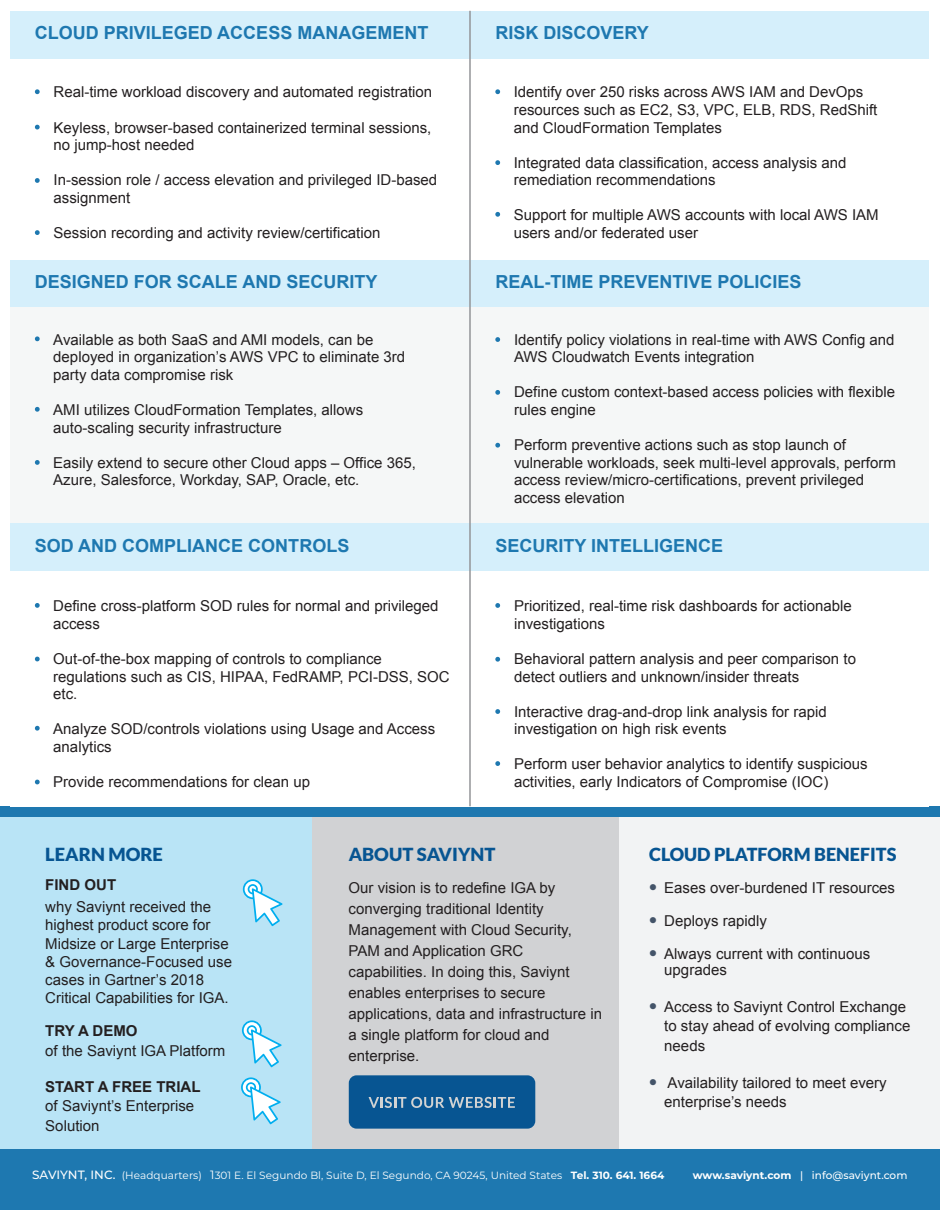
<style>
.page{position:relative;width:940px;height:1210px;background:#fff}
.page>*{position:absolute;margin:0;border:0;box-sizing:border-box;transform-origin:0 0}
.t1{font:700 18px "Arial";color:#1e78b0}
.t2{font:900 18px "Lato";color:#075592}
.t3{font:15px/17.5px "Arial";color:#231f20}
.t4{font:700 15px "Arial";color:#231f20}
.t5{font:10.5px "Montserrat";letter-spacing:.005em;color:#fff}
.t6{font:500 10.5px "Montserrat";letter-spacing:.005em;color:#fff}
.s1{color:#445469}
.s2{font-weight:500;font-size:12px}
.s3{font-size:12px}
.s4{font-weight:700}
</style>
<div class="page">
<div style="left:619px;top:816px;width:321px;height:334px;background:#f2f3f4"></div>
<div style="left:311px;top:816px;width:308px;height:334px;background:#d1d2d4"></div>
<div style="left:0;top:816px;width:311px;height:334px;background:#b9e4f6"></div>
<svg style="left:243px;top:879px;width:39px;height:47px"></svg>
<svg style="left:242px;top:1020px;width:39px;height:47px"></svg>
<svg style="left:241px;top:1077px;width:40px;height:47px"></svg>
<div style="left:349px;top:1075px;width:186px;height:53px;background:#075592;border-radius:8px"></div>
<svg style="left:368px;top:1097px;width:147px;height:11px"></svg>
<div style="left:0;top:1150px;width:940px;height:60px;background:#1e78b0"></div>
<div style="left:11px;top:11px;width:918px;height:48px;background:#d5effb"></div>
<svg style="left:35px;top:89px;width:5px;height:5px"></svg>
<svg style="left:35px;top:178px;width:5px;height:5px"></svg>
<svg style="left:35px;top:125px;width:5px;height:4px"></svg>
<svg style="left:35px;top:230px;width:5px;height:5px"></svg>
<svg style="left:495px;top:89px;width:5px;height:5px"></svg>
<svg style="left:495px;top:212px;width:5px;height:5px"></svg>
<svg style="left:495px;top:160px;width:5px;height:5px"></svg>
<div style="left:11px;top:259px;width:918px;height:48px;background:#d5effb"></div>
<div style="left:11px;top:307px;width:918px;height:216px;background:#f5f7f7"></div>
<svg style="left:35px;top:336px;width:5px;height:5px"></svg>
<svg style="left:35px;top:460px;width:5px;height:5px"></svg>
<svg style="left:35px;top:407px;width:5px;height:5px"></svg>
<div style="left:11px;top:523px;width:918px;height:48px;background:#d5effb"></div>
<div style="left:0;top:806px;width:940px;height:10px;background:#1e78b0"></div>
<svg style="left:35px;top:603px;width:5px;height:5px"></svg>
<svg style="left:35px;top:779px;width:5px;height:5px"></svg>
<svg style="left:35px;top:726px;width:5px;height:4px"></svg>
<svg style="left:35px;top:656px;width:5px;height:5px"></svg>
<hr style="left:469px;top:11px;width:2px;height:795px;background:#939598">
<svg style="left:495px;top:337px;width:5px;height:5px"></svg>
<svg style="left:495px;top:443px;width:5px;height:4px"></svg>
<svg style="left:495px;top:603px;width:5px;height:5px"></svg>
<svg style="left:495px;top:709px;width:5px;height:5px"></svg>
<svg style="left:495px;top:657px;width:5px;height:4px"></svg>
<svg style="left:495px;top:761px;width:5px;height:5px"></svg>
<svg style="left:495px;top:390px;width:5px;height:5px"></svg>
<p class="t1" style="left:35px;top:21px;width:395px">CLOUD PRIVILEGED ACCESS MANAGEMENT</p>
<p class="t3" style="left:54px;top:83px;width:380px">Real-time workload discovery and automated registration</p>
<p class="t3" style="left:54px;top:119px;width:379px">Keyless, browser-based containerized terminal sessions, no jump-host needed</p>
<p class="t3" style="left:54px;top:171px;width:385px">In-session role / access elevation and privileged ID-based assignment</p>
<p class="t3" style="left:54px;top:224px;width:328px">Session recording and activity review/certification</p>
<p class="t1" style="left:35px;top:270px;width:344px">DESIGNED FOR SCALE AND SECURITY</p>
<p class="t3" style="left:53px;top:331px;width:353px">Available as both SaaS and AMI models, can be deployed in organization’s AWS VPC to eliminate 3rd party data compromise risk</p>
<p class="t3" style="left:53px;top:401px;width:311px">AMI utilizes CloudFormation Templates, allows auto-scaling security infrastructure</p>
<p class="t3" style="left:53px;top:454px;width:364px">Easily extend to secure other Cloud apps – Office 365,<br>Azure, Salesforce, Workday, SAP, Oracle, etc.</p>
<p class="t1" style="left:35px;top:533px;width:316px">SOD AND COMPLIANCE CONTROLS</p>
<p class="t3" style="left:53px;top:597px;width:387px">Define cross-platform SOD rules for normal and privileged access</p>
<p class="t3" style="left:53px;top:650px;width:398px">Out-of-the-box mapping of controls to compliance regulations such as CIS, HIPAA, FedRAMP, PCI-DSS, SOC etc.</p>
<p class="t3" style="left:53px;top:720px;width:383px">Analyze SOD/controls violations using Usage and Access analytics</p>
<p class="t3" style="left:53px;top:773px;width:258px">Provide recommendations for clean up</p>
<p class="t1" style="left:495px;top:21px;width:155px">RISK DISCOVERY</p>
<p class="t3" style="left:514px;top:83px;width:365px">Identify over 250 risks across AWS IAM and DevOps resources such as EC2, S3, VPC, ELB, RDS, RedShift and CloudFormation Templates</p>
<p class="t3" style="left:514px;top:154px;width:334px">Integrated data classification, access analysis and remediation recommendations</p>
<p class="t3" style="left:514px;top:206px;width:366px">Support for multiple AWS accounts with local AWS IAM users and/or federated user</p>
<p class="t1" style="left:495px;top:270px;width:308px">REAL-TIME PREVENTIVE POLICIES</p>
<p class="t3" style="left:514px;top:331px;width:382px">Identify policy violations in real-time with AWS Config and<br>AWS Cloudwatch Events integration</p>
<p class="t3" style="left:514px;top:383px;width:382px">Define custom context-based access policies with flexible rules engine</p>
<p class="t3" style="left:514px;top:436px;width:383px">Perform preventive actions such as stop launch of vulnerable workloads, seek multi-level approvals, perform access review/micro-certifications, prevent privileged access elevation</p>
<p class="t1" style="left:495px;top:533px;width:229px">SECURITY INTELLIGENCE</p>
<p class="t3" style="left:514px;top:597px;width:339px">Prioritized, real-time risk dashboards for actionable investigations</p>
<p class="t3" style="left:514px;top:650px;width:343px">Behavioral pattern analysis and peer comparison to detect outliers and unknown/insider threats</p>
<p class="t3" style="left:514px;top:703px;width:314px">Interactive drag-and-drop link analysis for rapid investigation on high risk events</p>
<p class="t3" style="left:514px;top:755px;width:355px">Perform user behavior analytics to identify suspicious activities, early Indicators of Compromise (IOC)</p>
<p class="t2" style="left:45px;top:844px;width:119px">LEARN MORE</p>
<p class="t2" style="left:349px;top:844px;width:148px">ABOUT SAVIYNT</p>
<p class="t2" style="left:649px;top:844px;width:249px">CLOUD PLATFORM BENEFITS</p>
<p class="t3" style="left:649px;top:879px;width:247px"><span class="s1">●</span> Eases over-burdened IT resources</p>
<p class="t3" style="left:649px;top:912px;width:119px"><span class="s1">●</span> Deploys rapidly</p>
<p class="t3" style="left:664px;top:945px;width:207px;line-height:16.5px;text-indent:-15px"><span class="s1">●</span> Always current with continuous upgrades</p>
<p class="t3" style="left:664px;top:996px;width:247px;line-height:19.8px;text-indent:-15px"><span class="s1">●</span> Access to Saviynt Control Exchange to stay ahead of evolving compliance needs</p>
<p class="t3" style="left:664px;top:1072px;width:224px;line-height:19.8px;text-indent:-15px"><span class="s1">●</span> Availability tailored to meet every enterprise’s needs</p>
<p class="t4" style="left:45px;top:875px;width:72px">FIND OUT</p>
<p class="t3" style="left:45px;top:898px;width:188px;line-height:18px">why Saviynt received the highest product score for<br>Midsize or Large Enterprise &amp; Governance-Focused use cases in Gartner’s 2018<br>Critical Capabilities for IGA.</p>
<p class="t3" style="left:348px;top:877px;width:255px;line-height:21px">Our vision is to redefine IGA by converging traditional Identity<br>Management with Cloud Security,<br>PAM and Application GRC capabilities. In doing this, Saviynt enables enterprises to secure applications, data and infrastructure in a single platform for cloud and enterprise.</p>
<p class="t4" style="left:45px;top:1021px;width:94px">TRY A DEMO</p>
<p class="t3" style="left:45px;top:1042px;width:182px">of the Saviynt IGA Platform</p>
<p class="t4" style="left:45px;top:1076px;width:157px">START A FREE TRIAL</p>
<p class="t3" style="left:45px;top:1096px;width:150px;line-height:19.5px">of Saviynt’s Enterprise<br>Solution</p>
<p class="t5" style="left:32px;top:1167px;width:633px"><span class="s2">SAVIYNT, INC.</span> (Headquarters) <span class="s3">1</span>301 E. El Segundo Bl, Suite D, El Segundo, CA 90245, United States <span class="s4">Tel. 310. 641. 1664</span></p>
<p class="t6" style="left:693px;top:1167px;width:216px"><span class="s4">www.saviynt.com</span> | info@saviynt.com</p>
</div>
